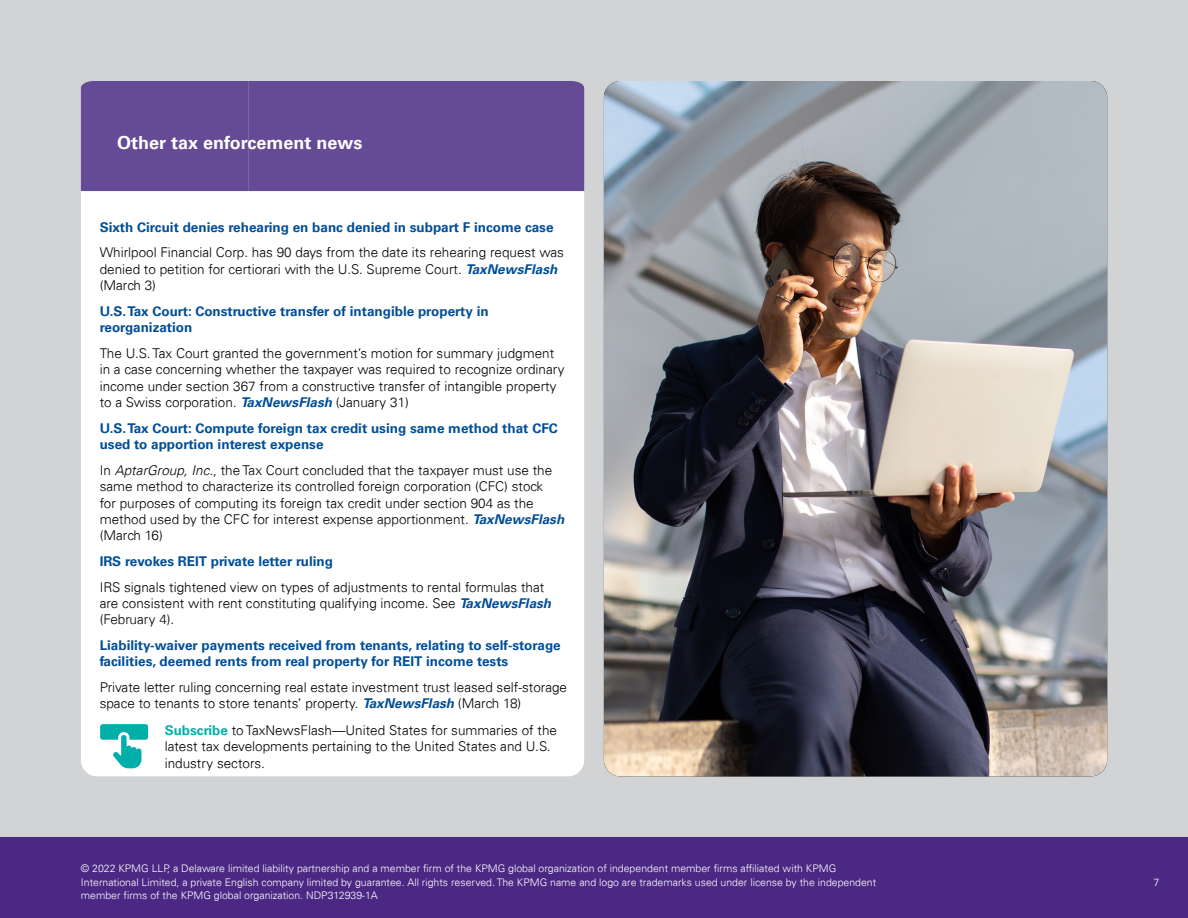
<style>
.page{position:relative;width:1188px;height:918px;background:#fff}
.page>*{position:absolute;margin:0;border:0;box-sizing:border-box;transform-origin:0 0}
.t1{font:700 18px "Univers 65";color:#fff}
.t2{font:300 13.5px/16.5px "Univers 45";color:#000}
.t3{font:700 13.5px/16.5px "Univers 65";color:#004e98}
.t4{font:300 10.5px/13.5px "Univers 45";color:#fff}
.s1{font-family:"Univers 65";font-weight:700;font-style:italic;color:#004e98}
.s2{font-style:italic}
.s3{font-family:"Univers 65";font-weight:700;color:#00afa8}
</style>
<div class="page">
<div style="left:0;top:837px;width:1188px;height:81px;background:#4b2884"></div>
<div style="left:0;top:0;width:1188px;height:837px;background:#d1d3d4"></div>
<div style="left:81px;top:81px;width:503px;height:110px;background:#654a95"></div>
<div style="left:81px;top:191px;width:503px;height:585px;background:#fff"></div>
<svg style="left:100px;top:724px;width:48px;height:44px;background:#6fd2ce"></svg>
<img style="left:604px;top:81px;width:503px;height:695px">
<h1 class="t1" style="left:117px;top:132px;width:247px">Other tax enforcement news</h1>
<p class="t3" style="left:100px;top:219px;width:455px">Sixth Circuit denies rehearing en banc denied in subpart F income case</p>
<p class="t2" style="left:100px;top:244px;width:466px">Whirlpool Financial Corp. has 90 days from the date its rehearing request was denied to petition for certiorari with the U.S. Supreme Court. <span class="s1">TaxNewsFlash </span>(March 3)</p>
<p class="t3" style="left:100px;top:303px;width:391px">U.S. Tax Court: Constructive transfer of intangible property in reorganization</p>
<p class="t2" style="left:100px;top:344px;width:466px">The U.S. Tax Court granted the government’s motion for summary judgment in a case concerning whether the taxpayer was required to recognize ordinary income under section 367 from a constructive transfer of intangible property to a Swiss corporation. <span class="s1">TaxNewsFlash</span> (January 31)</p>
<p class="t3" style="left:100px;top:420px;width:460px">U.S. Tax Court: Compute foreign tax credit using same method that CFC used to apportion interest expense</p>
<p class="t2" style="left:100px;top:461px;width:466px">In <span class="s2">AptarGroup, Inc.</span>, the Tax Court concluded that the taxpayer must use the same method to characterize its controlled foreign corporation (CFC) stock<br>for purposes of computing its foreign tax credit under section 904 as the method used by the CFC for interest expense apportionment. <span class="s1">TaxNewsFlash </span>(March 16)</p>
<p class="t3" style="left:100px;top:553px;width:235px">IRS revokes REIT private letter ruling</p>
<p class="t2" style="left:100px;top:578px;width:453px">IRS signals tightened view on types of adjustments to rental formulas that are consistent with rent constituting qualifying income. See <span class="s1">TaxNewsFlash </span>(February 4).</p>
<p class="t3" style="left:100px;top:637px;width:462px">Liability-waiver payments received from tenants, relating to self-storage facilities, deemed rents from real property for REIT income tests</p>
<p class="t2" style="left:100px;top:679px;width:469px">Private letter ruling concerning real estate investment trust leased self-storage space to tenants to store tenants’ property. <span class="s1">TaxNewsFlash</span> (March 18)</p>
<p class="t2" style="left:165px;top:722px;width:394px"><span class="s3">Subscribe</span> to TaxNewsFlash—United States for summaries of the latest tax developments pertaining to the United States and U.S. industry sectors.</p>
<p class="t4" style="left:81px;top:862px;width:797px">© 2022 KPMG LLP, a Delaware limited liability partnership and a member firm of the KPMG global organization of independent member firms affiliated with KPMG<br>International Limited, a private English company limited by guarantee. All rights reserved. The KPMG name and logo are trademarks used under license by the independent member firms of the KPMG global organization. NDP312939-1A</p>
<p class="t4" style="left:1153px;top:876px;width:7px">7</p>
</div>
